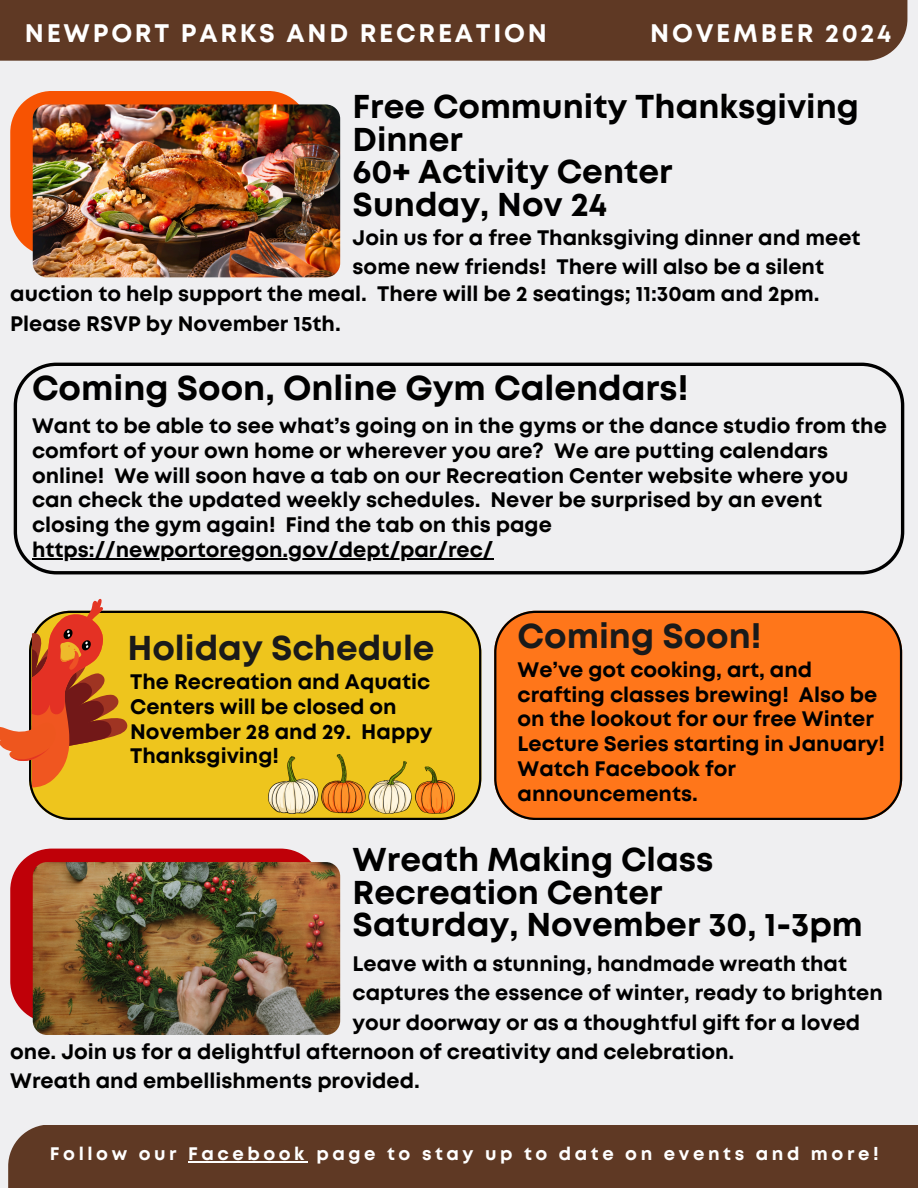
<style>
.page{position:relative;width:918px;height:1188px;background:#efeff1}
.page>*{position:absolute;margin:0;border:0;box-sizing:border-box;transform-origin:0 0}
.t1{font:700 34.5px "Mont";color:#000}
.t2{font:700 34.5px "Mont";color:#1a1a1a}
.t3{font:700 33px/32.7px "Mont";color:#000}
.t4{font:700 25.35px "Mont";letter-spacing:.11em;color:#fff}
.t5{font:700 21px/24.8px "Mont";color:#000}
.t6{font:700 18.15px "Mont";letter-spacing:.2em;color:#fff}
</style>
<div class="page">
<div style="left:8px;top:1125px;width:910px;height:63px;background:#5f3924"></div>
<div style="left:0;top:0;width:907px;height:61px;background:#5f3924"></div>
<hr style="left:188px;top:1161px;width:120px;height:2px;background:#fff">
<div style="left:10px;top:91px;width:300px;height:165px;background:#f75302;border-radius:42px"></div>
<img style="left:33px;top:104px;width:307px;height:173px;border-radius:14px">
<svg style="left:14px;top:363px;width:890px;height:211px"></svg>
<hr style="left:32px;top:558px;width:461px;height:1px;background:#000">
<div style="left:30px;top:611px;width:451px;height:209px;background:#eec51d"></div>
<svg style="left:0;top:599px;width:128px;height:188px"></svg>
<img style="left:268px;top:755px;width:186px;height:58px">
<div style="left:494px;top:611px;width:408px;height:209px;background:#ff761a"></div>
<div style="left:10px;top:849px;width:312px;height:174px;background:#bf0008;border-radius:42px"></div>
<img style="left:33px;top:862px;width:307px;height:173px;border-radius:14px">
<h2 class="t4" style="left:25px;top:24px;width:523px">NEWPORT PARKS AND RECREATION</h2>
<p class="t4" style="left:650px;top:24px;width:243px">NOVEMBER 2024</p>
<h3 class="t3" style="left:353px;top:92px;width:508px">Free Community Thanksgiving<br>Dinner<br>60+ Activity Center<br>Sunday, Nov 24</h3>
<h1 class="t5" style="left:353px;top:225px;width:510px;line-height:29.2px">Join us for a free Thanksgiving dinner and meet some new friends! There will also be a silent</h1>
<h3 class="t5" style="left:10px;top:281px;width:811px;line-height:29.2px">auction to help support the meal. There will be 2 seatings; 11:30am and 2pm.<br>Please RSVP by November 15th.</h3>
<h3 class="t1" style="left:32px;top:375px;width:658px">Coming Soon, Online Gym Calendars!</h3>
<p class="t5" style="left:32px;top:415px;width:856px">Want to be able to see what’s going on in the gyms or the dance studio from the comfort of your own home or wherever you are? We are putting calendars online! We will soon have a tab on our Recreation Center website where you can check the updated weekly schedules. Never be surprised by an event closing the gym again! Find the tab on this page</p>
<h1 class="t5" style="left:32px;top:539px;width:463px">https://newportoregon.gov/dept/par/rec/</h1>
<h1 class="t2" style="left:127px;top:635px;width:309px">Holiday Schedule</h1>
<h3 class="t5" style="left:130px;top:671px;width:304px">The Recreation and Aquatic<br>Centers will be closed on<br>November 28 and 29. Happy<br>Thanksgiving!</h3>
<h3 class="t2" style="left:518px;top:623px;width:246px">Coming Soon!</h3>
<p class="t5" style="left:518px;top:659px;width:369px">We’ve got cooking, art, and crafting classes brewing! Also be on the lookout for our free Winter<br>Lecture Series starting in January!<br>Watch Facebook for announcements.</p>
<h3 class="t3" style="left:353px;top:846px;width:512px">Wreath Making Class<br>Recreation Center<br>Saturday, November 30, 1-3pm</h3>
<p class="t5" style="left:353px;top:951px;width:532px;line-height:29.2px">Leave with a stunning, handmade wreath that captures the essence of winter, ready to brighten your doorway or as a thoughtful gift for a loved</p>
<h3 class="t5" style="left:10px;top:1039px;width:726px;line-height:29.2px">one. Join us for a delightful afternoon of creativity and celebration.<br>Wreath and embellishments provided.</h3>
<h2 class="t6" style="left:50px;top:1147px;width:830px">Follow our Facebook page to stay up to date on events and more!</h2>
</div>
